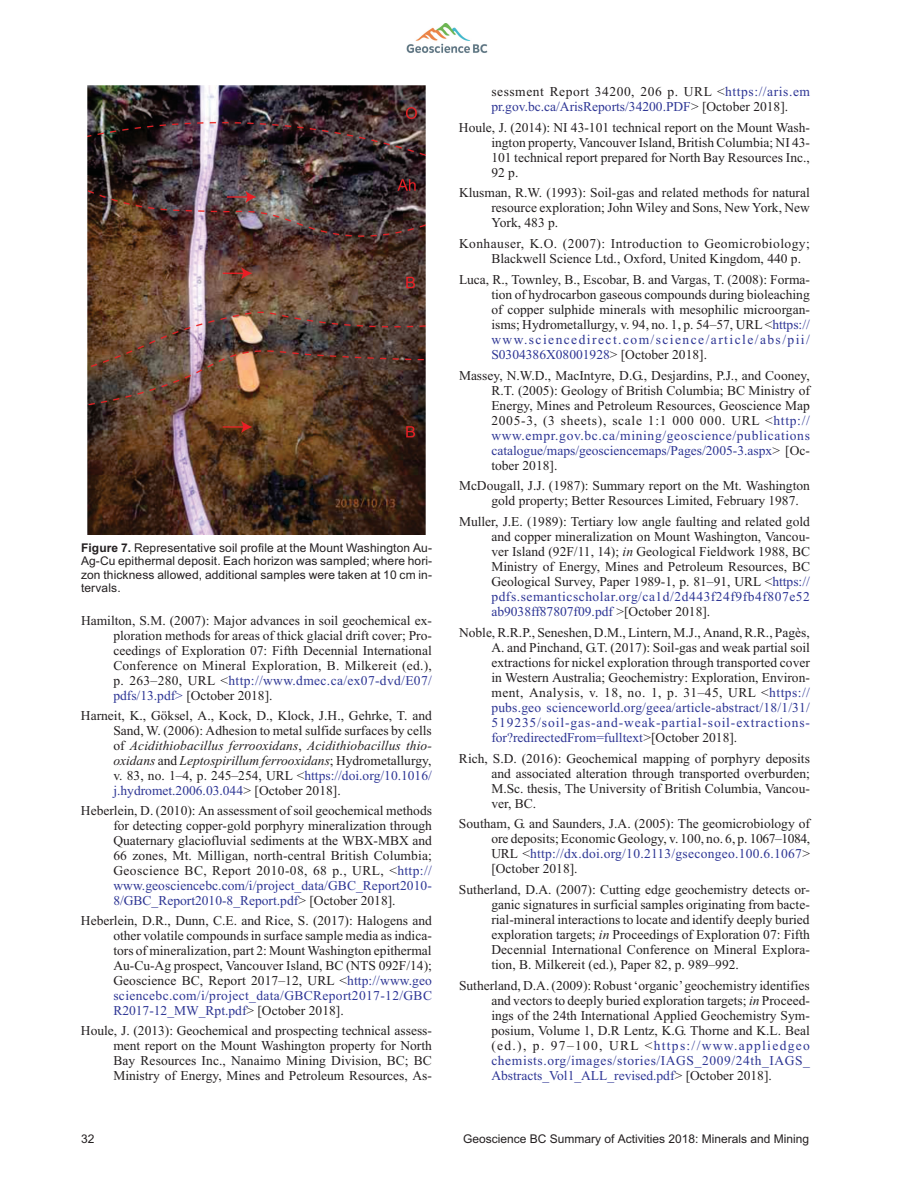
<style>
.page{position:relative;width:918px;height:1188px;background:#fff}
.page>*{position:absolute;margin:0;border:0;box-sizing:border-box;transform-origin:0 0}
.t1{font:13.5px/15px "Times New Roman";color:#231f20;text-align:justify}
.t2{font:13.5px/15px "Times New Roman";letter-spacing:.03em;color:#231f20}
.t3{font:13.5px/15px "Times New Roman";color:#2e3695}
.t4{font:12px/13.5px "Arial";color:#231f20;text-align:justify}
.s1{font-weight:700}
.s2{color:#2e3695}
.s3{font-style:italic}
.s4{color:#231f20}
</style>
<div class="page">
<img style="left:406px;top:24px;width:82px;height:29px">
<img style="left:88px;top:86px;width:337px;height:449px">
<p class="t4" style="left:81px;top:542px;width:353px"><span class="s1">Figure 7.</span> Representative soil profile at the Mount Washington Au-Ag-Cu epithermal deposit. Each horizon was sampled; where hori&shy;zon thickness allowed, additional samples were taken at 10 cm in&shy;tervals.</p>
<p class="t1" style="left:113px;top:614px;width:320px;text-indent:-32px">Hamilton, S.M. (2007): Major advances in soil geochemical ex&shy;ploration methods for areas of thick glacial drift cover; Pro&shy;ceedings of Exploration 07: Fifth Decennial International Conference on Mineral Exploration, B. Milkereit (ed.), p. 263–280, URL &lt;<span class="s2">http://www.dmec.ca/ex07-dvd/E07/ pdfs/13.pdf&gt;</span> [October 2018].</p>
<p class="t1" style="left:113px;top:709px;width:320px;text-indent:-32px">Harneit, K., Göksel, A., Kock, D., Klock, J.H., Gehrke, T. and Sand, W. (2006): Adhesion to metal sulfide surfaces by cells of <span class="s3">Acidithiobacillus ferrooxidans</span>, <span class="s3">Acidithiobacillus thio&shy;oxidans</span> and <span class="s3">Leptospirillum ferrooxidans</span>; Hydrometallurgy, v. 83, no. 1–4, p. 245–254, URL &lt;<span class="s2">https://doi.org/10.1016/ j.hydromet.2006.03.044</span>&gt; [October 2018].</p>
<p class="t1" style="left:113px;top:804px;width:320px;text-indent:-32px">Heberlein, D. (2010): An assessment of soil geochemical methods for detecting copper-gold porphyry mineralization through Quaternary glaciofluvial sediments at the WBX-MBX and 66 zones, Mt. Milligan, north-central British Columbia; Geoscience BC, Report 2010-08, 68 p., URL, &lt;<span class="s2">http:// www.geosciencebc.com/i/project_data/GBC_Report2010- 8/GBC_Report2010-8_Report.pdf</span>&gt; [October 2018].</p>
<p class="t1" style="left:113px;top:914px;width:320px;text-indent:-32px">Heberlein, D.R., Dunn, C.E. and Rice, S. (2017): Halogens and other volatile compounds in surface sample media as indica&shy;tors of mineralization, part 2: Mount Washington epithermal Au-Cu-Ag prospect, Vancouver Island, BC (NTS 092F/14); Geoscience BC, Report 2017–12, URL &lt;<span class="s2">http://www.geo sciencebc.com/i/project_data/GBCReport2017-12/GBC R2017-12_MW_Rpt.pdf</span>&gt; [October 2018].</p>
<p class="t1" style="left:113px;top:1024px;width:320px;text-indent:-32px">Houle, J. (2013): Geochemical and prospecting technical assess&shy;ment report on the Mount Washington property for North Bay Resources Inc., Nanaimo Mining Division, BC; BC Ministry of Energy, Mines and Petroleum Resources, As-</p>
<p class="t3" style="left:491px;top:85px;width:320px"><span class="s4">sessment Report 34200, 206 p. URL &lt;</span>https://aris.em pr.gov.bc.ca/ArisReports/34200.PDF<span class="s4">&gt; [October 2018].</span></p>
<p class="t1" style="left:491px;top:121px;width:320px;text-indent:-32px">Houle, J. (2014): NI 43-101 technical report on the Mount Wash&shy;ington property, Vancouver Island, British Columbia; NI 43- 101 technical report prepared for North Bay Resources Inc., 92 p.</p>
<p class="t1" style="left:491px;top:187px;width:320px;text-indent:-32px">Klusman, R.W. (1993): Soil-gas and related methods for natural resource exploration; John Wiley and Sons, New York, New York, 483 p.</p>
<p class="t2" style="left:491px;top:238px;width:320px;text-indent:-32px">Konhauser, K.O. (2007): Introduction to Geomicrobiology;<br>Blackwell Science Ltd., Oxford, United Kingdom, 440 p.</p>
<p class="t1" style="left:491px;top:273px;width:320px;text-indent:-32px">Luca, R., Townley, B., Escobar, B. and Vargas, T. (2008): Forma&shy;tion of hydrocarbon gaseous compounds during bioleaching of copper sulphide minerals with mesophilic microorgan&shy;isms; Hydrometallurgy, v. 94, no. 1, p. 54–57, URL &lt;<span class="s2">https:// www.sciencedirect.com/science/article/abs/pii/ S0304386X08001928</span>&gt; [October 2018].</p>
<p class="t1" style="left:491px;top:369px;width:320px;text-indent:-32px">Massey, N.W.D., MacIntyre, D.G., Desjardins, P.J., and Cooney, R.T. (2005): Geology of British Columbia; BC Ministry of Energy, Mines and Petroleum Resources, Geoscience Map 2005-3, (3 sheets), scale 1:1 000 000. URL &lt;<span class="s2">http:// www.empr.gov.bc.ca/mining/geoscience/publications catalogue/maps/geosciencemaps/Pages/2005-3.aspx</span>&gt; [Oc&shy;tober 2018].</p>
<p class="t1" style="left:491px;top:480px;width:320px;text-indent:-32px">McDougall, J.J. (1987): Summary report on the Mt. Washington gold property; Better Resources Limited, February 1987.</p>
<p class="t1" style="left:491px;top:516px;width:320px;text-indent:-32px">Muller, J.E. (1989): Tertiary low angle faulting and related gold and copper mineralization on Mount Washington, Vancou&shy;ver Island (92F/11, 14); <span class="s3">in</span> Geological Fieldwork 1988, BC Ministry of Energy, Mines and Petroleum Resources, BC Geological Survey, Paper 1989-1, p. 81–91, URL &lt;<span class="s2">https:// pdfs.semanticscholar.org/ca1d/2d443f24f9fb4f807e52 ab9038ff87807f09.pdf</span> &gt;[October 2018].</p>
<p class="t1" style="left:491px;top:626px;width:320px;text-indent:-32px">Noble, R.R.P., Seneshen, D.M., Lintern, M.J., Anand, R.R., Pagès, A. and Pinchand, G.T. (2017): Soil-gas and weak partial soil extractions for nickel exploration through transported cover in Western Australia; Geochemistry: Exploration, Environ&shy;ment, Analysis, v. 18, no. 1, p. 31–45, URL &lt;<span class="s2">https:// pubs.geo scienceworld.org/geea/article-abstract/18/1/31/ 519235/soil-gas-and-weak-partial-soil-extractions&shy;for?redirectedFrom=fulltext</span>&gt;[October 2018].</p>
<p class="t1" style="left:491px;top:752px;width:320px;text-indent:-32px">Rich, S.D. (2016): Geochemical mapping of porphyry deposits and associated alteration through transported overburden; M.Sc. thesis, The University of British Columbia, Vancou&shy;ver, BC.</p>
<p class="t1" style="left:491px;top:818px;width:320px;text-indent:-32px">Southam, G. and Saunders, J.A. (2005): The geomicrobiology of ore deposits; Economic Geology, v. 100, no. 6, p. 1067–1084, URL &lt;<span class="s2">http://dx.doi.org/10.2113/gsecongeo.100.6.1067</span>&gt; [October 2018].</p>
<p class="t1" style="left:491px;top:883px;width:320px;text-indent:-32px">Sutherland, D.A. (2007): Cutting edge geochemistry detects or&shy;ganic signatures in surficial samples originating from bacte&shy;rial-mineral interactions to locate and identify deeply buried exploration targets; <span class="s3">in</span> Proceedings of Exploration 07: Fifth Decennial International Conference on Mineral Explora&shy;tion, B. Milkereit (ed.), Paper 82, p. 989–992.</p>
<p class="t1" style="left:491px;top:979px;width:320px;text-indent:-32px">Sutherland, D.A. (2009): Robust ‘organic’geochemistry identifies and vectors to deeply buried exploration targets; <span class="s3">in</span> Proceed&shy;ings of the 24th International Applied Geochemistry Sym&shy;posium, Volume 1, D.R Lentz, K.G. Thorne and K.L. Beal (ed.), p. 97–100, URL &lt;<span class="s2">https://www.appliedgeo chemists.org/images/stories/IAGS_2009/24th_IAGS_ Abstracts_Vol1_ALL_revised.pdf</span>&gt; [October 2018].</p>
<p class="t4" style="left:81px;top:1134px;width:15px">32</p>
<p class="t4" style="left:463px;top:1134px;width:348px">Geoscience BC Summary of Activities 2018: Minerals and Mining</p>
</div>
